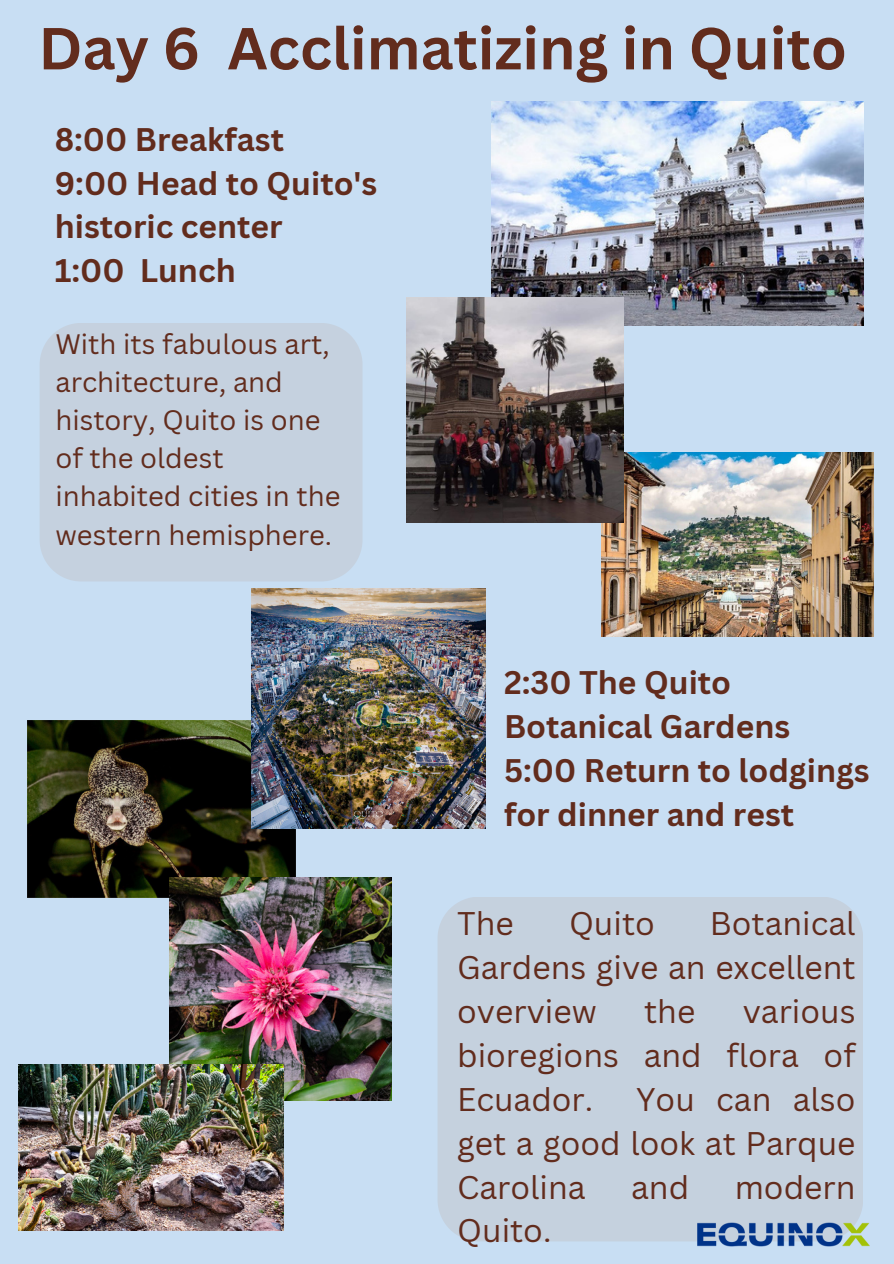
<style>
.page{position:relative;width:894px;height:1264px;background:#fff}
.page>*{position:absolute;margin:0;border:0;box-sizing:border-box;transform-origin:0 0}
.t1{font:700 57.9px "Canva Sans";color:#622c1d}
.t2{font:31.95px/43.8px "Canva Sans";color:#622c1d;text-align:justify}
.t3{font:700 31.8px/43.8px "Canva Sans";color:#622c1d}
.t4{font:27.45px/38.1px "Canva Sans";color:#622c1d}
</style>
<div class="page">
<div style="left:0;top:0;width:893px;height:1263px;background:#c8def3"></div>
<div style="left:40px;top:323px;width:322px;height:258px;background:#c5d1df"></div>
<img style="left:491px;top:101px;width:371px;height:224px">
<img style="left:601px;top:452px;width:272px;height:184px">
<div style="left:438px;top:897px;width:424px;height:344px;background:#c5d1de"></div>
<img style="left:693px;top:1218px;width:177px;height:29px">
<img style="left:407px;top:298px;width:216px;height:225px">
<img style="left:28px;top:720px;width:267px;height:177px">
<img style="left:169px;top:877px;width:223px;height:223px">
<img style="left:19px;top:1064px;width:264px;height:166px">
<img style="left:251px;top:588px;width:234px;height:240px">
<h3 class="t1" style="left:38px;top:8px;width:809px">Day 6 Acclimatizing in Quito</h3>
<p class="t3" style="left:55px;top:116px;width:324px">8:00 Breakfast<br>9:00 Head to Quito's historic center<br>1:00 Lunch</p>
<p class="t4" style="left:55px;top:324px;width:286px">With its fabulous art, architecture, and history, Quito is one of the oldest inhabited cities in the western hemisphere.</p>
<p class="t3" style="left:504px;top:659px;width:367px">2:30 The Quito<br>Botanical Gardens<br>5:00 Return to lodgings for dinner and rest</p>
<h2 class="t2" style="left:457px;top:900px;width:58px">The</h2>
<h2 class="t2" style="left:569px;top:900px;width:87px">Quito</h2>
<h2 class="t2" style="left:457px;top:900px;width:400px;text-indent:253px">Botanical Gardens give an excellent overview</h2>
<h2 class="t2" style="left:457px;top:988px;width:400px;text-indent:285px">various bioregions and flora of Ecuador.</h2>
<h2 class="t2" style="left:644px;top:988px;width:53px">the</h2>
<h2 class="t2" style="left:457px;top:1076px;width:400px;text-indent:179px">You can also get a good look at Parque Carolina</h2>
<h2 class="t2" style="left:631px;top:1164px;width:60px">and</h2>
<h2 class="t2" style="left:734px;top:1164px;width:122px">modern</h2>
<h2 class="t2" style="left:457px;top:1207px;width:96px">Quito.</h2>
</div>
